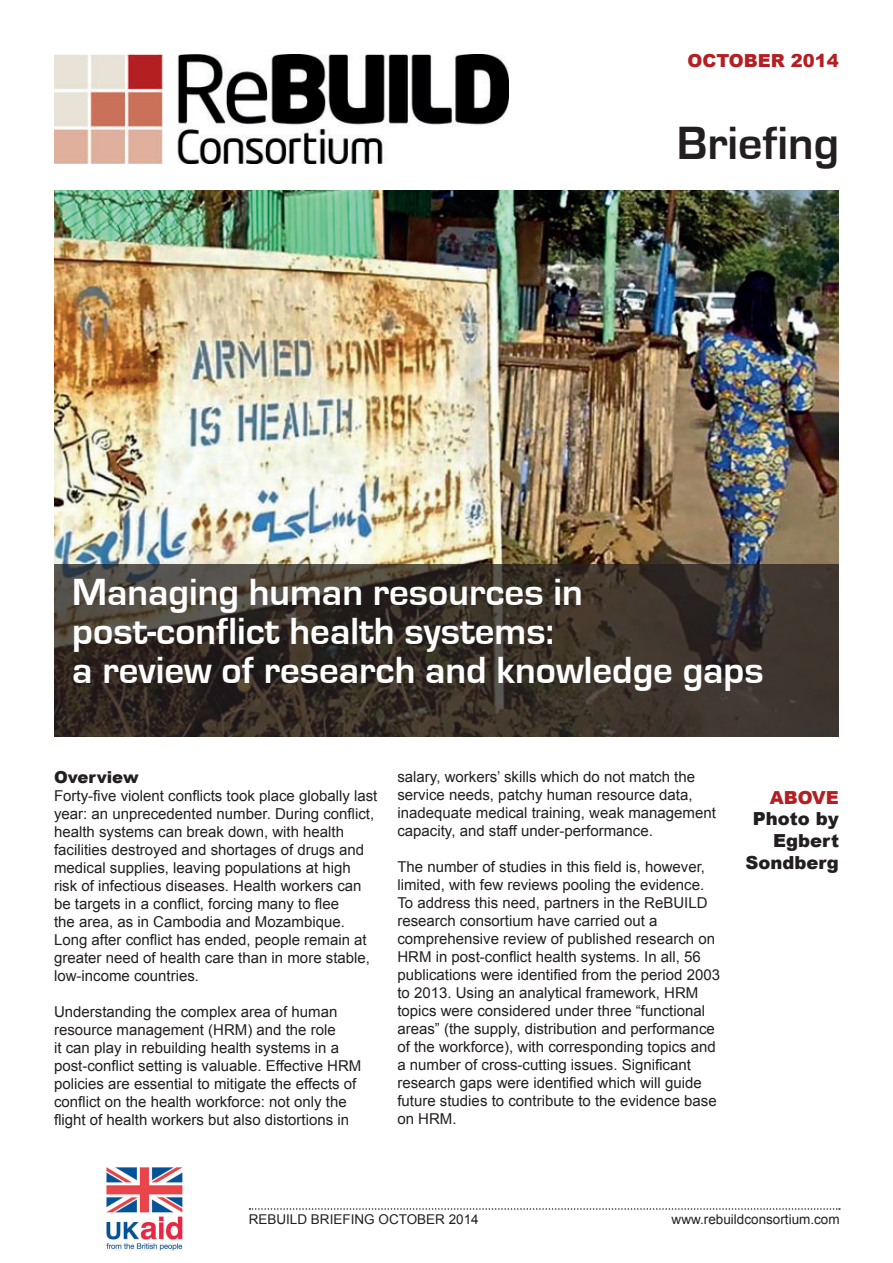
<style>
.page{position:relative;width:893px;height:1263px;background:#fff}
.page>*{position:absolute;margin:0;border:0;box-sizing:border-box;transform-origin:0 0}
.t1{font:700 48px "Eurostile";color:#231f20}
.t2{font:700 39px/39px "Eurostile";color:#fff}
.t3{font:900 18px/21.6px "Arial";color:#231f20;text-align:right}
.t4{font:900 18px "Arial";color:#b41f23}
.t5{font:900 16.5px "Arial";color:#231f20}
.t6{font:15px/18px "Arial";color:#231f20}
.t7{font:13.5px "Arial";color:#231f20}
</style>
<div class="page">
<img style="left:54px;top:54px;width:455px;height:109px">
<img style="left:54px;top:190px;width:785px;height:374px">
<svg style="left:54px;top:564px;width:785px;height:173px;background:#39312a"></svg>
<img style="left:106px;top:1167px;width:77px;height:84px">
<svg style="left:249px;top:1208px;width:591px;height:2px"></svg>
<p class="t4" style="left:688px;top:47px;width:153px">OCTOBER 2014</p>
<h1 class="t1" style="left:677px;top:117px;width:163px">Briefing</h1>
<h2 class="t2" style="left:72px;top:574px;width:693px">Managing human resources in post-conflict health systems:<br>a review of research and knowledge gaps</h2>
<p class="t5" style="left:54px;top:765px;width:86px">Overview</p>
<p class="t6" style="left:54px;top:786px;width:325px">Forty-five violent conflicts took place globally last year: an unprecedented number. During conflict, health systems can break down, with health facilities destroyed and shortages of drugs and medical supplies, leaving populations at high risk of infectious diseases. Health workers can be targets in a conflict, forcing many to flee<br>the area, as in Cambodia and Mozambique.<br>Long after conflict has ended, people remain at greater need of health care than in more stable, low-income countries.</p>
<p class="t6" style="left:54px;top:1002px;width:309px">Understanding the complex area of human resource management (HRM) and the role<br>it can play in rebuilding health systems in a post-conflict setting is valuable. Effective HRM policies are essential to mitigate the effects of conflict on the health workforce: not only the flight of health workers but also distortions in</p>
<p class="t6" style="left:397px;top:767px;width:320px">salary, workers’ skills which do not match the service needs, patchy human resource data, inadequate medical training, weak management capacity, and staff under-performance.</p>
<p class="t6" style="left:397px;top:857px;width:324px">The number of studies in this field is, however, limited, with few reviews pooling the evidence.<br>To address this need, partners in the ReBUILD research consortium have carried out a comprehensive review of published research on HRM in post-conflict health systems. In all, 56 publications were identified from the period 2003 to 2013. Using an analytical framework, HRM topics were considered under three “functional areas” (the supply, distribution and performance of the workforce), with corresponding topics and a number of cross-cutting issues. Significant research gaps were identified which will guide future studies to contribute to the evidence base on HRM.</p>
<p class="t4" style="left:770px;top:784px;width:71px">ABOVE</p>
<p class="t3" style="left:745px;top:808px;width:95px">Photo by<br>Egbert<br>Sondberg</p>
<p class="t7" style="left:249px;top:1210px;width:232px">REBUILD BRIEFING OCTOBER 2014</p>
<p class="t7" style="left:672px;top:1210px;width:170px">www.rebuildconsortium.com</p>
</div>
